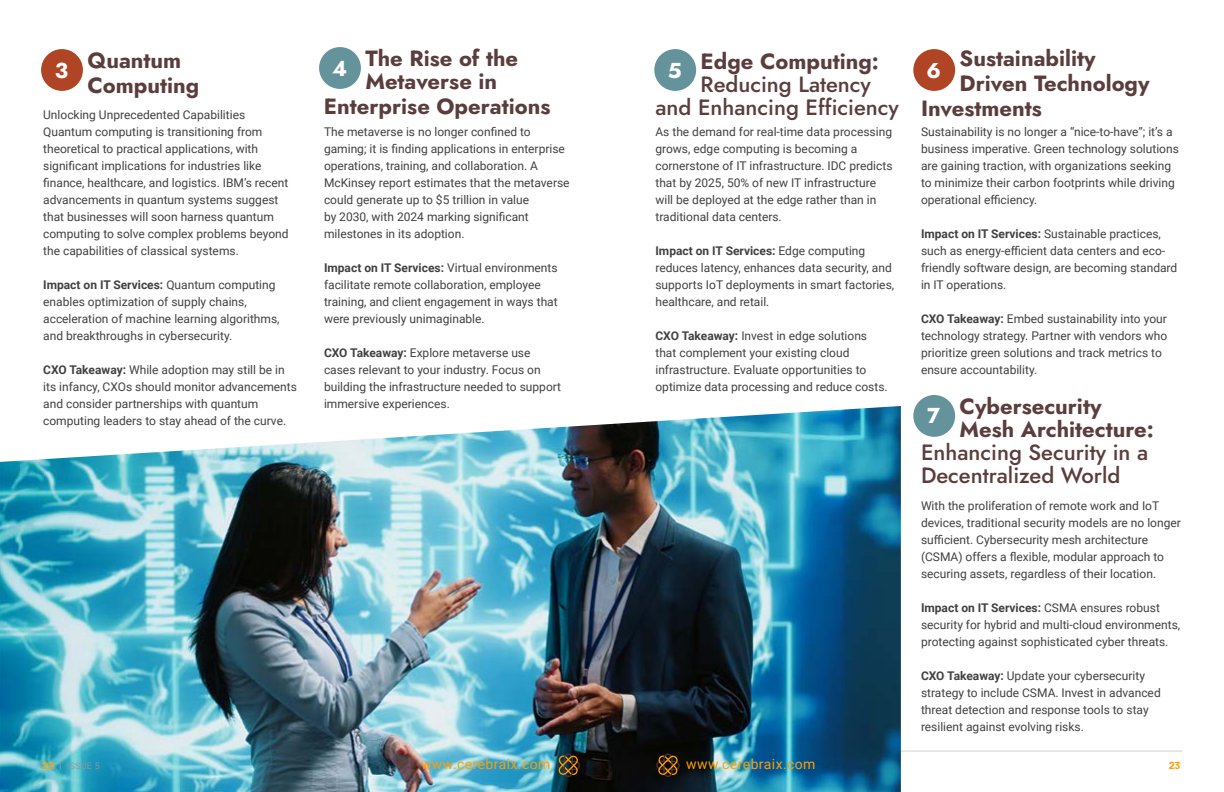
<style>
.page{position:relative;width:1224px;height:792px;background:#fff}
.page>*{position:absolute;margin:0;border:0;box-sizing:border-box;transform-origin:0 0}
.t1{font:700 22px/23px "Jost";color:#5b3d3d}
.t2{font:500 22px/23px "Jost";color:#5b3d3d}
.t3{font:700 21.6px "Jost";color:#fff}
.t4{font:14px "Roboto";letter-spacing:.03em;color:#ff9e00}
.t5{font:12px/17px "Roboto";color:#414042}
.t6{font:800 10px "Manrope";color:#ff9e00}
.t7{font:9px "Roboto";letter-spacing:.03em;color:#939598}
.s1{font-weight:700}
</style>
<div class="page">
<hr style="left:655px;top:751px;width:527px;height:1px;background:#000">
<div style="left:41px;top:49px;width:42px;height:42px;background:#af4525;border-radius:50%"></div>
<div style="left:654px;top:49px;width:42px;height:42px;background:#64939c;border-radius:50%"></div>
<div style="left:319px;top:47px;width:42px;height:42px;background:#64939c;border-radius:50%"></div>
<div style="left:913px;top:49px;width:42px;height:42px;background:#af4525;border-radius:50%"></div>
<div style="left:913px;top:395px;width:42px;height:42px;background:#64939c;border-radius:50%"></div>
<img style="left:0;top:406px;width:901px;height:386px">
<svg style="left:656px;top:754px;width:24px;height:23px"></svg>
<svg style="left:556px;top:754px;width:24px;height:23px"></svg>
<h1 class="t1" style="left:365px;top:47px;width:154px">The Rise of the<br>Metaverse in</h1>
<h1 class="t1" style="left:324px;top:95px;width:228px">Enterprise Operations</h1>
<p class="t5" style="left:324px;top:123px;width:247px">The metaverse is no longer confined to gaming; it is finding applications in enterprise operations, training, and collaboration. A McKinsey report estimates that the metaverse could generate up to $5 trillion in value<br>by 2030, with 2024 marking significant milestones in its adoption.</p>
<p class="t5" style="left:324px;top:259px;width:235px"><span class="s1">Impact on IT Services:</span> Virtual environments facilitate remote collaboration, employee training, and client engagement in ways that were previously unimaginable.</p>
<p class="t5" style="left:324px;top:344px;width:239px"><span class="s1">CXO Takeaway:</span> Explore metaverse use cases relevant to your industry. Focus on building the infrastructure needed to support immersive experiences.</p>
<h1 class="t1" style="left:960px;top:47px;width:138px">Sustainability</h1>
<h1 class="t1" style="left:960px;top:72px;width:191px">Driven Technology</h1>
<h1 class="t1" style="left:921px;top:97px;width:122px">Investments</h1>
<p class="t5" style="left:921px;top:123px;width:259px">Sustainability is no longer a “nice-to-have”; it’s a business imperative. Green technology solutions are gaining traction, with organizations seeking to minimize their carbon footprints while driving operational efficiency.</p>
<p class="t5" style="left:921px;top:225px;width:258px"><span class="s1">Impact on IT Services:</span> Sustainable practices, such as energy-efficient data centers and eco&shy;friendly software design, are becoming standard in IT operations.</p>
<p class="t5" style="left:921px;top:310px;width:248px"><span class="s1">CXO Takeaway:</span> Embed sustainability into your technology strategy. Partner with vendors who prioritize green solutions and track metrics to ensure accountability.</p>
<h1 class="t1" style="left:960px;top:395px;width:196px">Cybersecurity<br>Mesh Architecture:</h1>
<h1 class="t2" style="left:921px;top:441px;width:229px">Enhancing Security in a<br>Decentralized World</h1>
<p class="t5" style="left:921px;top:497px;width:261px">With the proliferation of remote work and IoT devices, traditional security models are no longer sufficient. Cybersecurity mesh architecture (CSMA) offers a flexible, modular approach to securing assets, regardless of their location.</p>
<p class="t5" style="left:921px;top:599px;width:261px"><span class="s1">Impact on IT Services:</span> CSMA ensures robust security for hybrid and multi-cloud environments, protecting against sophisticated cyber threats.</p>
<p class="t5" style="left:921px;top:667px;width:241px"><span class="s1">CXO Takeaway:</span> Update your cybersecurity strategy to include CSMA. Invest in advanced threat detection and response tools to stay resilient against evolving risks.</p>
<h1 class="t1" style="left:701px;top:50px;width:180px">Edge Computing:</h1>
<h1 class="t2" style="left:655px;top:73px;width:245px;text-indent:45px">Reducing Latency and Enhancing Efficiency</h1>
<p class="t5" style="left:655px;top:123px;width:239px">As the demand for real-time data processing grows, edge computing is becoming a cornerstone of IT infrastructure. IDC predicts that by 2025, 50% of new IT infrastructure will be deployed at the edge rather than in traditional data centers.</p>
<p class="t5" style="left:655px;top:242px;width:240px"><span class="s1">Impact on IT Services:</span> Edge computing reduces latency, enhances data security, and supports IoT deployments in smart factories, healthcare, and retail.</p>
<p class="t5" style="left:655px;top:327px;width:234px"><span class="s1">CXO Takeaway:</span> Invest in edge solutions that complement your existing cloud infrastructure. Evaluate opportunities to optimize data processing and reduce costs.</p>
<h1 class="t1" style="left:87px;top:48px;width:113px;line-height:25px">Quantum<br>Computing</h1>
<p class="t5" style="left:43px;top:106px;width:247px">Unlocking Unprecedented Capabilities Quantum computing is transitioning from theoretical to practical applications, with significant implications for industries like finance, healthcare, and logistics. IBM’s recent advancements in quantum systems suggest that businesses will soon harness quantum computing to solve complex problems beyond the capabilities of classical systems.</p>
<p class="t5" style="left:43px;top:276px;width:238px"><span class="s1">Impact on IT Services:</span> Quantum computing enables optimization of supply chains, acceleration of machine learning algorithms, and breakthroughs in cybersecurity.</p>
<p class="t5" style="left:43px;top:361px;width:255px"><span class="s1">CXO Takeaway:</span> While adoption may still be in its infancy, CXOs should monitor advancements and consider partnerships with quantum computing leaders to stay ahead of the curve.</p>
<h2 class="t3" style="left:55px;top:55px;width:15px">3</h2>
<h2 class="t3" style="left:332px;top:53px;width:17px">4</h2>
<h2 class="t3" style="left:668px;top:55px;width:15px">5</h2>
<h2 class="t3" style="left:927px;top:55px;width:16px">6</h2>
<h2 class="t3" style="left:927px;top:401px;width:15px">7</h2>
<p class="t6" style="left:42px;top:758px;width:14px">22</p>
<p class="t7" style="left:67px;top:759px;width:34px">ISSUE 5</p>
<p class="t4" style="left:421px;top:754px;width:131px">www.cerebraix.com</p>
<p class="t4" style="left:686px;top:754px;width:131px">www.cerebraix.com</p>
<p class="t6" style="left:1169px;top:758px;width:13px">23</p>
</div>
